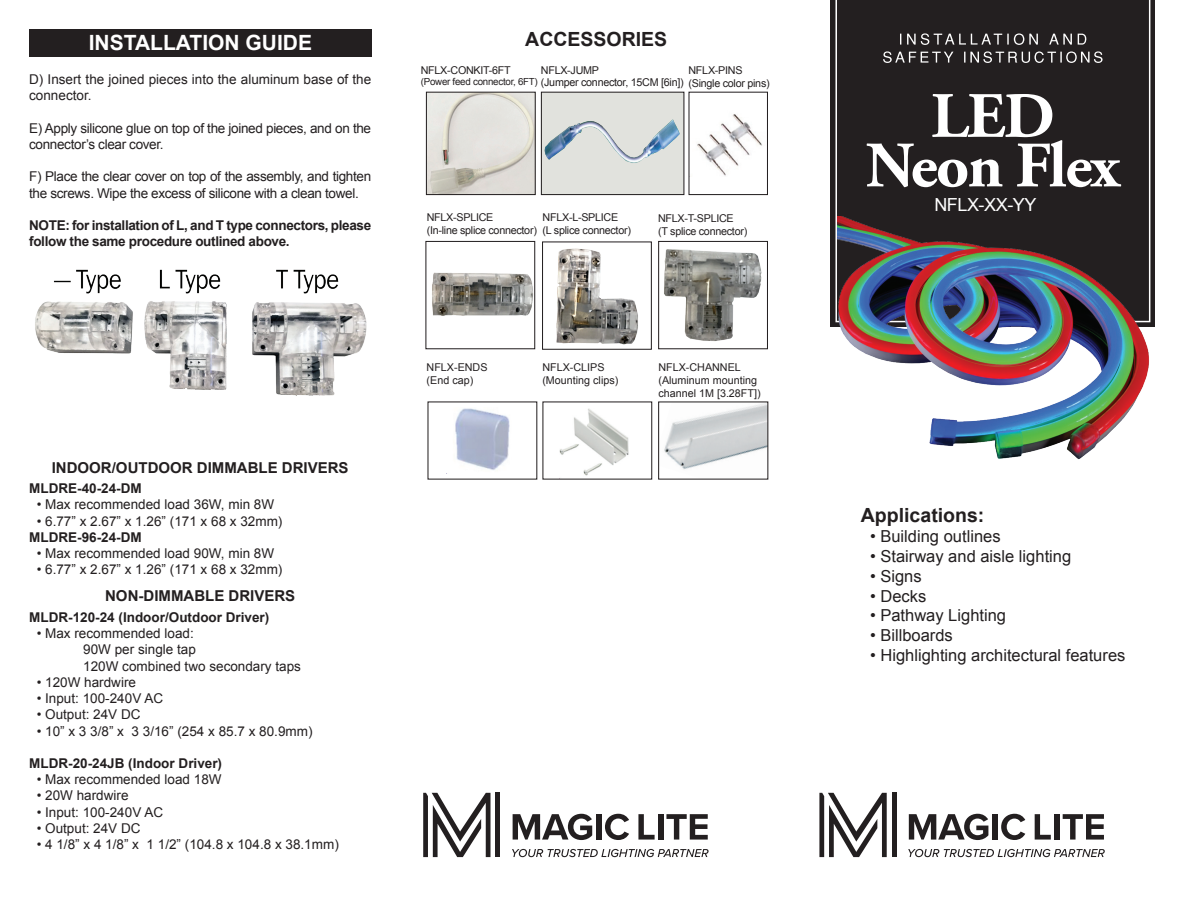
<style>
.page{position:relative;width:1194px;height:918px;background:#fff}
.page>*{position:absolute;margin:0;border:0;box-sizing:border-box;transform-origin:0 0}
.t1{font:700 64.5px/49.5px "Adobe Garamond Pro";letter-spacing:-.025em;color:#fff;text-align:center}
.t2{font:700 21px "Arial";color:#fff}
.t3{font:700 19.5px "Arial";color:#231f20}
.t4{font:18px "Arial";letter-spacing:-.025em;color:#fff}
.t5{font:16.5px "Arial";color:#231f20}
.t6{font:700 15px "Arial";color:#231f20}
.t7{font:13.5px/16.2px "Arial";color:#231f20}
.t8{font:13.5px/16.2px "Arial";letter-spacing:-.025em;color:#231f20}
.t9{font:700 13.5px "Arial";color:#231f20}
.t10{font:700 13.5px/16.2px "Arial";letter-spacing:-.025em;color:#231f20}
.t11{font:10.8px/12.9px "Arial";letter-spacing:-.025em;color:#231f20}
.t12{font:10.8px/12.9px "Arial";color:#231f20}
.t13{font:9.75px "Arial";letter-spacing:-.025em;color:#231f20}
</style>
<div class="page">
<div style="left:830px;top:0;width:324px;height:327px;background:#231f20"></div>
<svg style="left:835px;top:0;width:315px;height:322px"></svg>
<svg style="left:882px;top:51px;width:220px;height:12px"></svg>
<svg style="left:899px;top:33px;width:187px;height:12px"></svg>
<img style="left:837px;top:216px;width:318px;height:244px">
<img style="left:35px;top:269px;width:332px;height:127px">
<div style="left:29px;top:29px;width:342px;height:27px;background:#231f20"></div>
<img style="left:455px;top:408px;width:55px;height:62px">
<img style="left:428px;top:94px;width:105px;height:99px">
<div style="left:426px;top:92px;width:109px;height:103px;border:1px solid #231f20"></div>
<img style="left:559px;top:408px;width:70px;height:68px">
<img style="left:664px;top:403px;width:102px;height:67px">
<img style="left:556px;top:248px;width:82px;height:97px">
<img style="left:432px;top:272px;width:101px;height:44px">
<div style="left:425px;top:241px;width:110px;height:108px;border:1px solid #231f20"></div>
<img style="left:664px;top:249px;width:98px;height:92px">
<div style="left:658px;top:241px;width:109px;height:108px;border:1px solid #231f20"></div>
<div style="left:541px;top:92px;width:142px;height:102px;background:#e1e2dd"></div>
<img style="left:544px;top:119px;width:136px;height:44px">
<div style="left:540px;top:92px;width:144px;height:103px;border:1px solid #231f20"></div>
<img style="left:697px;top:114px;width:65px;height:62px">
<svg style="left:512px;top:813px;width:80px;height:26px"></svg>
<div style="left:596px;top:813px;width:5px;height:26px;background:#231f20"></div>
<svg style="left:605px;top:813px;width:24px;height:26px"></svg>
<svg style="left:638px;top:814px;width:16px;height:25px"></svg>
<div style="left:657px;top:813px;width:6px;height:26px;background:#231f20"></div>
<svg style="left:666px;top:814px;width:41px;height:25px"></svg>
<svg style="left:512px;top:848px;width:196px;height:8px"></svg>
<div style="left:495px;top:792px;width:5px;height:64px;background:#231f20"></div>
<svg style="left:423px;top:792px;width:67px;height:64px"></svg>
<svg style="left:908px;top:813px;width:80px;height:26px"></svg>
<div style="left:992px;top:813px;width:5px;height:26px;background:#231f20"></div>
<svg style="left:1001px;top:813px;width:24px;height:26px"></svg>
<svg style="left:1034px;top:814px;width:16px;height:25px"></svg>
<div style="left:1053px;top:813px;width:6px;height:26px;background:#231f20"></div>
<svg style="left:1062px;top:814px;width:41px;height:25px"></svg>
<svg style="left:908px;top:848px;width:196px;height:8px"></svg>
<div style="left:891px;top:792px;width:5px;height:64px;background:#231f20"></div>
<svg style="left:819px;top:792px;width:67px;height:64px"></svg>
<h2 class="t2" style="left:89px;top:29px;width:225px">INSTALLATION GUIDE</h2>
<h3 class="t3" style="left:525px;top:26px;width:143px">ACCESSORIES</h3>
<p class="t11" style="left:420px;top:63px;width:92px">NFLX-CONKIT-6FT</p>
<p class="t13" style="left:420px;top:75px;width:119px">(Power feed connector, 6FT)</p>
<p class="t11" style="left:540px;top:63px;width:230px">NFLX-JUMP<br>(Jumper connector, 15CM [6in]) (Single color pins)</p>
<p class="t11" style="left:688px;top:64px;width:55px">NFLX-PINS</p>
<p class="t7" style="left:29px;top:71px;width:343px">D) Insert the joined pieces into the aluminum base of the connector.</p>
<p class="t8" style="left:29px;top:120px;width:343px">E) Apply silicone glue on top of the joined pieces, and on the connector’s clear cover.</p>
<p class="t8" style="left:29px;top:169px;width:343px">F) Place the clear cover on top of the assembly, and tighten the screws. Wipe the excess of silicone with a clean towel.</p>
<p class="t10" style="left:29px;top:217px;width:343px">NOTE: for installation of L, and T type connectors, please follow the same procedure outlined above.</p>
<p class="t11" style="left:426px;top:210px;width:112px">NFLX-SPLICE<br>(In-line splice connector)</p>
<p class="t11" style="left:658px;top:212px;width:91px">NFLX-T-SPLICE<br>(T splice connector)</p>
<p class="t11" style="left:542px;top:210px;width:90px">NFLX-L-SPLICE<br>(L splice connector)</p>
<p class="t6" style="left:52px;top:457px;width:298px">INDOOR/OUTDOOR DIMMABLE DRIVERS</p>
<p class="t9" style="left:29px;top:479px;width:114px">MLDRE-40-24-DM</p>
<p class="t7" style="left:37px;top:496px;width:239px">• Max recommended load 36W, min 8W</p>
<p class="t7" style="left:37px;top:513px;width:247px">• 6.77” x 2.67” x 1.26” (171 x 68 x 32mm)</p>
<p class="t9" style="left:29px;top:528px;width:114px">MLDRE-96-24-DM</p>
<p class="t7" style="left:37px;top:545px;width:239px">• Max recommended load 90W, min 8W</p>
<p class="t7" style="left:37px;top:561px;width:247px">• 6.77” x 2.67” x 1.26” (171 x 68 x 32mm)</p>
<p class="t6" style="left:105px;top:586px;width:191px">NON-DIMMABLE DRIVERS</p>
<p class="t9" style="left:29px;top:608px;width:242px">MLDR-120-24 (Indoor/Outdoor Driver)</p>
<p class="t7" style="left:83px;top:625px;width:219px;text-indent:-46px">• Max recommended load:<br>90W per single tap<br>120W combined two secondary taps</p>
<p class="t7" style="left:37px;top:674px;width:101px">• 120W hardwire</p>
<p class="t7" style="left:37px;top:690px;width:128px">• Input: 100-240V AC</p>
<p class="t7" style="left:37px;top:706px;width:105px">• Output: 24V DC</p>
<p class="t7" style="left:37px;top:722px;width:277px">• 10” x 3 3/8” x 3 3/16” (254 x 85.7 x 80.9mm)</p>
<p class="t9" style="left:29px;top:754px;width:194px">MLDR-20-24JB (Indoor Driver)</p>
<p class="t7" style="left:37px;top:771px;width:186px">• Max recommended load 18W</p>
<p class="t7" style="left:37px;top:787px;width:93px">• 20W hardwire</p>
<p class="t7" style="left:37px;top:803px;width:128px">• Input: 100-240V AC</p>
<p class="t7" style="left:37px;top:819px;width:105px">• Output: 24V DC</p>
<p class="t7" style="left:37px;top:836px;width:303px">• 4 1/8” x 4 1/8” x 1 1/2” (104.8 x 104.8 x 38.1mm)</p>
<p class="t12" style="left:426px;top:360px;width:62px">NFLX-ENDS (End cap)</p>
<p class="t12" style="left:542px;top:360px;width:77px">NFLX-CLIPS (Mounting clips)</p>
<p class="t12" style="left:658px;top:360px;width:104px">NFLX-CHANNEL (Aluminum mounting channel 1M [3.28FT])</p>
<h1 class="t1" style="left:865px;top:93px;width:256px">LED<br>Neon Flex</h1>
<h3 class="t4" style="left:934px;top:193px;width:103px">NFLX-XX-YY</h3>
<h3 class="t3" style="left:860px;top:502px;width:125px">Applications:</h3>
<p class="t5" style="left:869px;top:525px;width:132px">• Building outlines</p>
<p class="t5" style="left:869px;top:545px;width:203px">• Stairway and aisle lighting</p>
<p class="t5" style="left:869px;top:565px;width:53px">• Signs</p>
<p class="t5" style="left:869px;top:584px;width:58px">• Decks</p>
<p class="t5" style="left:869px;top:604px;width:138px">• Pathway Lighting</p>
<p class="t5" style="left:869px;top:624px;width:84px">• Billboards</p>
<p class="t5" style="left:869px;top:644px;width:257px">• Highlighting architectural features</p>
</div>
